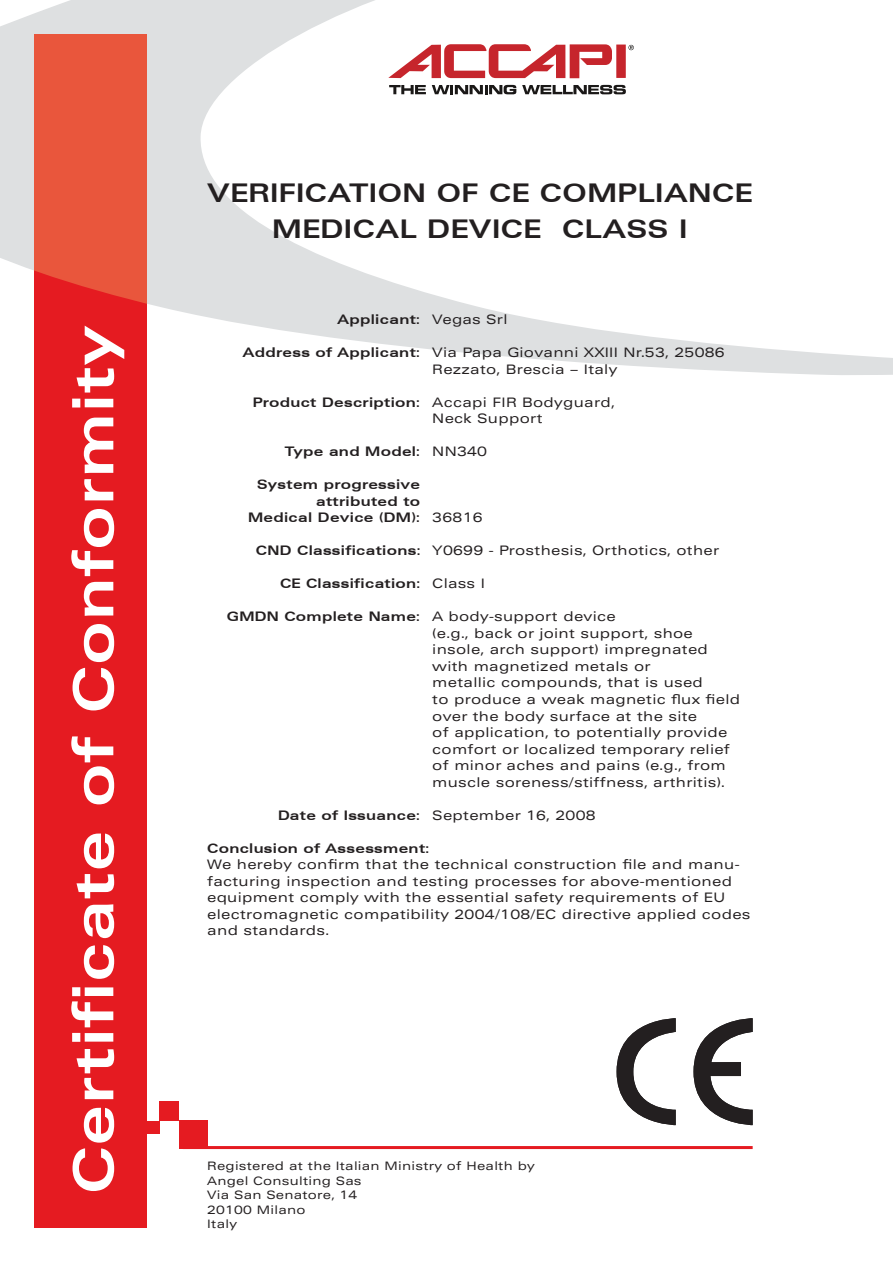
<style>
.page{position:relative;width:893px;height:1263px;background:#fff}
.page>*{position:absolute;margin:0;border:0;box-sizing:border-box;transform-origin:0 0}
.t1{font:700 57px "Audi Sans Ext";letter-spacing:.02em;color:#fff}
.t2{font:700 26.4px/36.2px "Audi Sans Ext";letter-spacing:.02em;color:#231f20;text-align:center}
.t3{font:13.5px/16.5px "Audi Sans Ext";letter-spacing:.02em;color:#231f20}
.t4{font:700 13.5px "Audi Sans Ext";letter-spacing:.02em;color:#231f20}
.t5{font:12px/14.4px "Audi Sans Ext";letter-spacing:.02em;color:#231f20}
.s1{font-weight:400}
.s2{font-weight:700}
</style>
<div class="page">
<svg style="left:0;top:0;width:893px;height:375px"></svg>
<svg style="left:389px;top:85px;width:37px;height:9px"></svg>
<svg style="left:432px;top:85px;width:84px;height:9px"></svg>
<svg style="left:522px;top:85px;width:104px;height:9px"></svg>
<svg style="left:388px;top:44px;width:246px;height:34px"></svg>
<div style="left:34px;top:34px;width:113px;height:1194px;background:#e51b21"></div>
<div style="left:34px;top:34px;width:113px;height:270px;background:#e9563c"></div>
<hr style="left:183px;top:1146px;width:570px;height:3px;background:#e51b21">
<div style="left:179px;top:1121px;width:28px;height:28px;background:#e51b21"></div>
<div style="left:159px;top:1101px;width:20px;height:20px;background:#e51b21"></div>
<div style="left:147px;top:1121px;width:12px;height:13px;background:#e51b21"></div>
<svg style="left:617px;top:1018px;width:59px;height:107px"></svg>
<svg style="left:693px;top:1018px;width:60px;height:107px"></svg>
<h1 class="t1" style="left:58px;top:1194px;width:870px;rotate:-90deg">Certificate of Conformity</h1>
<h2 class="t2" style="left:207px;top:174px;width:547px">VERIFICATION OF CE COMPLIANCE<br>MEDICAL DEVICE CLASS I</h2>
<p class="t4" style="left:337px;top:311px;width:172px">Applicant: <span class="s1">Vegas Srl</span></p>
<p class="t3" style="left:432px;top:344px;width:294px;text-indent:-190px"><span class="s2">Address of Applicant:</span> Via Papa Giovanni XXIII Nr.53, 25086<br>Rezzato, Brescia – Italy</p>
<p class="t3" style="left:432px;top:394px;width:184px;text-indent:-179px"><span class="s2">Product Description:</span> Accapi FIR Bodyguard,<br>Neck Support</p>
<p class="t4" style="left:285px;top:443px;width:204px">Type and Model: <span class="s1">NN340</span></p>
<p class="t4" style="left:257px;top:476px;width:165px">System progressive</p>
<p class="t4" style="left:316px;top:493px;width:106px">attributed to</p>
<p class="t4" style="left:248px;top:509px;width:236px">Medical Device (DM): <span class="s1">36816</span></p>
<p class="t3" style="left:256px;top:542px;width:465px"><span class="s2">CND Classifications:</span> Y0699 - Prosthesis, Orthotics, other</p>
<p class="t4" style="left:280px;top:575px;width:206px">CE Classification: <span class="s1">Class I</span></p>
<p class="t3" style="left:432px;top:608px;width:309px;text-indent:-205px"><span class="s2">GMDN Complete Name:</span> A body-support device<br>(e.g., back or joint support, shoe insole, arch support) impregnated with magnetized metals or<br>metallic compounds, that is used<br>to produce a weak magnetic flux field over the body surface at the site<br>of application, to potentially provide comfort or localized temporary relief of minor aches and pains (e.g., from muscle soreness/stiffness, arthritis).</p>
<p class="t3" style="left:278px;top:806px;width:319px"><span class="s2">Date of Issuance:</span> September 16, 2008</p>
<p class="t4" style="left:207px;top:839px;width:223px">Conclusion of Assessment:</p>
<p class="t3" style="left:207px;top:856px;width:545px">We hereby confirm that the technical construction file and manu&shy;facturing inspection and testing processes for above-mentioned equipment comply with the essential safety requirements of EU electromagnetic compatibility 2004/108/EC directive applied codes and standards.</p>
<p class="t5" style="left:207px;top:1159px;width:329px">Registered at the Italian Ministry of Health by<br>Angel Consulting Sas<br>Via San Senatore, 14<br>20100 Milano<br>Italy</p>
</div>
